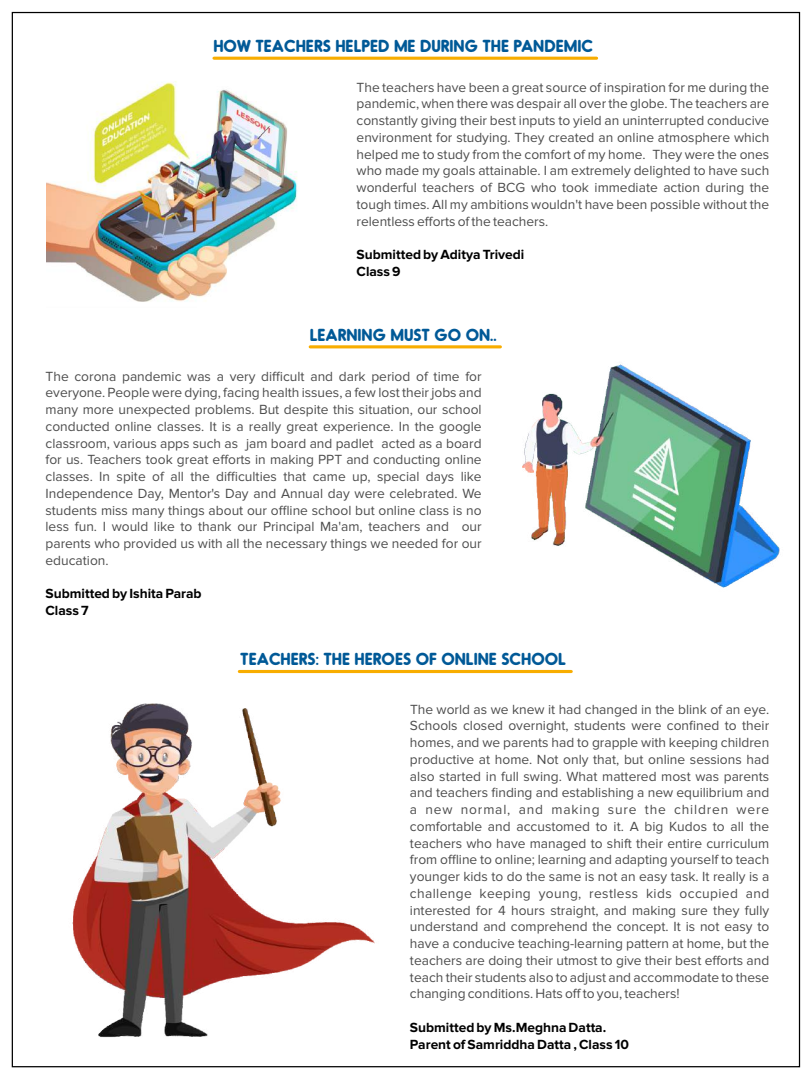
<style>
.page{position:relative;width:812px;height:1079px;background:#fff}
.page>*{position:absolute;margin:0;border:0;box-sizing:border-box;transform-origin:0 0}
.t1{font:700 16.5px "Oduda";color:#005997}
.t2{font:13.75px/16.8px "Proxima Nova";color:#4d4d4d;text-align:justify}
.t3{font:700 13.75px/16.8px "Proxima Nova";color:#000}
</style>
<div class="page">
<hr style="left:214px;top:57px;width:382px;height:3px;background:#f8ad00">
<hr style="left:310px;top:345px;width:190px;height:3px;background:#f8ad00">
<hr style="left:239px;top:670px;width:332px;height:3px;background:#f8ad00">
<img style="left:72px;top:703px;width:303px;height:335px">
<img style="left:46px;top:81px;width:252px;height:221px">
<img style="left:490px;top:312px;width:311px;height:337px">
<p class="t1" style="left:213px;top:39px;width:380px">HOW TEACHERS HELPED ME DURING THE PANDEMIC</p>
<p class="t2" style="left:356px;top:79px;width:414px">The teachers have been a great source of inspiration for me during the pandemic, when there was despair all over the globe. The teachers are constantly giving their best inputs to yield an uninterrupted conducive environment for studying. They created an online atmosphere which helped me to study from the comfort of my home. They were the ones who made my goals attainable. I am extremely delighted to have such wonderful teachers of BCG who took immediate action during the tough times. All my ambitions wouldn't have been possible without the relentless efforts of the teachers.</p>
<p class="t3" style="left:356px;top:247px;width:169px">Submitted by Aditya Trivedi<br>Class 9</p>
<p class="t1" style="left:309px;top:327px;width:188px">LEARNING MUST GO ON..</p>
<p class="t2" style="left:45px;top:368px;width:437px">The corona pandemic was a very difficult and dark period of time for everyone. People were dying, facing health issues, a few lost their jobs and many more unexpected problems. But despite this situation, our school conducted online classes. It is a really great experience. In the google classroom, various apps such as jam board and padlet acted as a board for us. Teachers took great efforts in making PPT and conducting online classes. In spite of all the difficulties that came up, special days like Independence Day, Mentor's Day and Annual day were celebrated. We students miss many things about our offline school but online class is no less fun. I would like to thank our Principal Ma'am, teachers and our parents who provided us with all the necessary things we needed for our education.</p>
<p class="t3" style="left:45px;top:586px;width:158px">Submitted by Ishita Parab<br>Class 7</p>
<p class="t1" style="left:240px;top:652px;width:327px">TEACHERS: THE HEROES OF ONLINE SCHOOL</p>
<p class="t2" style="left:409px;top:701px;width:360px">The world as we knew it had changed in the blink of an eye.<br>Schools closed overnight, students were confined to their homes, and we parents had to grapple with keeping children productive at home. Not only that, but online sessions had also started in full swing. What mattered most was parents and teachers finding and establishing a new equilibrium and a new normal, and making sure the children were comfortable and accustomed to it. A big Kudos to all the teachers who have managed to shift their entire curriculum from offline to online; learning and adapting yourself to teach younger kids to do the same is not an easy task. It really is a challenge keeping young, restless kids occupied and interested for 4 hours straight, and making sure they fully understand and comprehend the concept. It is not easy to have a conducive teaching-learning pattern at home, but the teachers are doing their utmost to give their best efforts and teach their students also to adjust and accommodate to these changing conditions. Hats off to you, teachers!</p>
<p class="t3" style="left:409px;top:1019px;width:220px">Submitted by Ms.Meghna Datta.<br>Parent of Samriddha Datta , Class 10</p>
</div>
